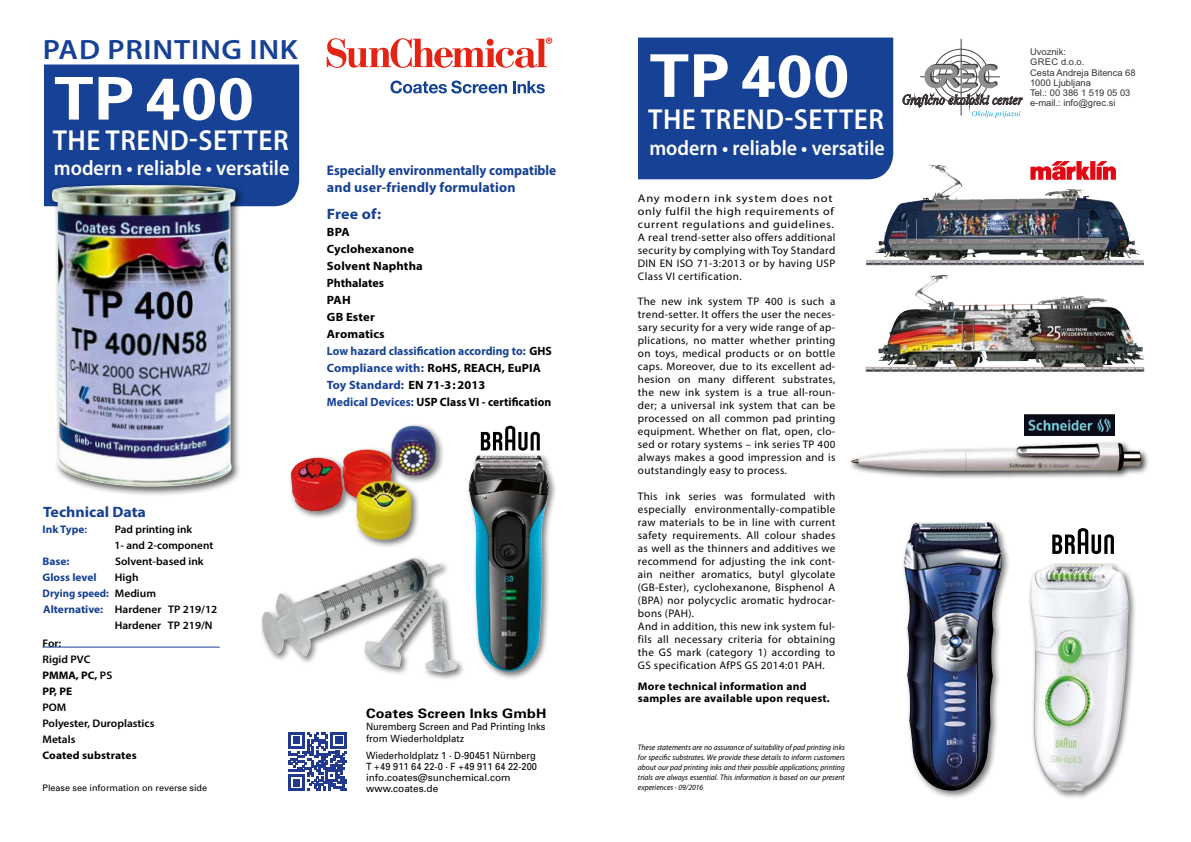
<style>
.page{position:relative;width:1191px;height:842px;background:#fff}
.page>*{position:absolute;margin:0;border:0;box-sizing:border-box;transform-origin:0 0}
.t1{font:700 59px "Univers";letter-spacing:.01em;color:#fff;scale:1.1 1}
.t2{font:600 29px "Myriad Pro";letter-spacing:.02em;color:#fff;scale:.94 1}
.t3{font:600 28px "Myriad Pro";letter-spacing:.025em;color:#164194;scale:1.1 1}
.t4{font:600 21px "Myriad Pro";color:#fff;scale:.95 1}
.t5{font:700 15px "Myriad Pro";color:#164194;scale:1.06 1}
.t6{font:700 14px/17px "Myriad Pro";color:#164194;scale:.95 1}
.t7{font:700 13px "Univers";letter-spacing:.01em;color:#000;scale:1.1 1}
.t8{font:700 12px/17px "Myriad Pro";letter-spacing:.005em;color:#000;scale:1.05 1}
.t9{font:11px/13px "Myriad Pro";letter-spacing:.03em;color:#000;text-align:justify}
.t10{font:11px/13px "Myriad Pro";letter-spacing:.03em;color:#000;scale:1.13 1}
.t11{font:600 11px/16px "Myriad Pro";color:#000;scale:1.04 1}
.t12{font:700 11px/12px "Myriad Pro";letter-spacing:.02em;color:#000;scale:1.05 1}
.t13{font:600 11px/16px "Myriad Pro";color:#000}
.t14{font:700 11px "Myriad Pro";color:#164194}
.t15{font:700 11px "Myriad Pro";color:#164194;scale:1.04 1}
.t16{font:10px/11px "Univers";color:#000;scale:.94 1}
.t17{font:10px/12px "Univers";color:#000;scale:.93 1}
.t18{font:9.2px/10.3px "Arial";color:#383336}
.t19{font:9px "Univers";color:#000}
.t20{font:italic 8px/10px "Myriad Pro";color:#000;text-align:justify;scale:.95 1}
.s1{color:#164194}
.s2{font-weight:600}
.s3{font-weight:600;color:#000}
.s4{font-weight:700;color:#164194}
.s5{font-weight:700}
</style>
<div class="page">
<div style="left:44px;top:64px;width:255px;height:142px;background:#164194"></div>
<svg style="left:327px;top:38px;width:224px;height:30px"></svg>
<svg style="left:390px;top:81px;width:117px;height:12px"></svg>
<svg style="left:513px;top:81px;width:32px;height:12px"></svg>
<svg style="left:288px;top:732px;width:59px;height:59px"></svg>
<div style="left:288px;top:422px;width:157px;height:127px;background:#000;opacity:.55"></div>
<img style="left:291px;top:425px;width:145px;height:115px">
<div style="left:259px;top:555px;width:206px;height:126px;background:#000;opacity:.55"></div>
<img style="left:262px;top:558px;width:195px;height:114px">
<div style="left:465px;top:452px;width:93px;height:228px;background:#000;opacity:.55"></div>
<img style="left:469px;top:455px;width:69px;height:27px">
<svg style="left:481px;top:426px;width:59px;height:25px"></svg>
<hr style="left:43px;top:647px;width:177px;height:1px;background:#164194">
<div style="left:48px;top:181px;width:197px;height:316px;background:#000;opacity:.65"></div>
<img style="left:51px;top:185px;width:185px;height:302px">
<div style="left:848px;top:440px;width:301px;height:40px;background:#000;opacity:.79"></div>
<img style="left:851px;top:443px;width:267px;height:28px">
<img style="left:1024px;top:414px;width:90px;height:21px">
<div style="left:900px;top:522px;width:111px;height:277px;background:#000;opacity:.55"></div>
<img style="left:903px;top:522px;width:99px;height:271px">
<svg style="left:1052px;top:528px;width:62px;height:26px"></svg>
<div style="left:1027px;top:564px;width:110px;height:236px;background:#000;opacity:.55"></div>
<img style="left:1030px;top:564px;width:98px;height:227px">
<svg style="left:1052px;top:161px;width:56px;height:4px"></svg>
<img style="left:866px;top:165px;width:278px;height:100px">
<img style="left:865px;top:275px;width:279px;height:97px">
<div style="left:638px;top:38px;width:255px;height:141px;background:#164194"></div>
<div style="left:938px;top:55px;width:45px;height:44px;border:1px solid #424242;border-radius:50%"></div>
<div style="left:945px;top:61px;width:32px;height:32px;border:1px solid #424242;border-radius:50%"></div>
<hr style="left:960px;top:39px;width:1px;height:76px;background:#424242">
<svg style="left:902px;top:64px;width:120px;height:54px"></svg>
<h3 class="t3" style="left:43px;top:32px;width:233px">PAD PRINTING INK</h3>
<h1 class="t1" style="left:54px;top:61px;width:183px">TP 400</h1>
<h2 class="t2" style="left:53px;top:122px;width:252px">THE TREND-SETTER</h2>
<h3 class="t4" style="left:54px;top:155px;width:249px">modern • reliable • versatile</h3>
<p class="t6" style="left:327px;top:161px;width:243px">Especially environmentally compatible and user-friendly formulation</p>
<h3 class="t5" style="left:327px;top:204px;width:53px">Free of:</h3>
<p class="t8" style="left:327px;top:223px;width:216px">BPA<br>Cyclohexanone<br>Solvent Naphtha<br>Phthalates<br>PAH<br>GB Ester<br>Aromatics<br><span class="s1">Low hazard classification according to:</span> GHS<br><span class="s1">Compliance with:</span> RoHS, REACH, EuPIA<br><span class="s1">Toy Standard:</span> EN 71-3: 2013<br><span class="s1">Medical Devices:</span> USP Class VI - certification</p>
<h3 class="t5" style="left:43px;top:502px;width:98px">Technical Data</h3>
<p class="t14" style="left:43px;top:522px;width:46px">Ink Type<span class="s2">:</span></p>
<p class="t13" style="left:115px;top:521px;width:100px">Pad printing ink<br>1- and 2-component</p>
<p class="t15" style="left:43px;top:554px;width:27px">Base:</p>
<p class="t11" style="left:115px;top:553px;width:87px">Solvent-based ink</p>
<p class="t15" style="left:43px;top:570px;width:53px">Gloss level</p>
<p class="t11" style="left:115px;top:569px;width:24px">High</p>
<p class="t14" style="left:43px;top:586px;width:115px">Drying speed: <span class="s3">Medium</span></p>
<p class="t11" style="left:43px;top:601px;width:169px"><span class="s4">Alternative:</span> Hardener TP 219/12</p>
<p class="t11" style="left:115px;top:617px;width:96px">Hardener TP 219/N</p>
<p class="t11" style="left:43px;top:635px;width:69px">For:<br>Rigid PVC<br><span class="s5">PMMA, PC,</span> PS<br><span class="s5">PP, PE</span></p>
<p class="t11" style="left:43px;top:699px;width:109px">POM<br>Polyester, Duroplastics<br>Metals</p>
<p class="t12" style="left:43px;top:748px;width:91px">Coated substrates</p>
<p class="t19" style="left:43px;top:782px;width:166px">Please see information on reverse side</p>
<p class="t7" style="left:366px;top:705px;width:165px">Coates Screen Inks GmbH</p>
<p class="t17" style="left:366px;top:720px;width:194px">Nuremberg Screen and Pad Printing Inks from Wiederholdplatz</p>
<p class="t16" style="left:366px;top:749px;width:183px">Wiederholdplatz 1 . D-90451 Nürnberg<br>T +49 911 64 22-0 . F +49 911 64 22-200 info.coates@sunchemical.com www.coates.de</p>
<h1 class="t1" style="left:649px;top:38px;width:183px">TP 400</h1>
<h2 class="t2" style="left:648px;top:101px;width:252px">THE TREND-SETTER</h2>
<h3 class="t4" style="left:649px;top:135px;width:249px">modern • reliable • versatile</h3>
<p class="t10" style="left:638px;top:191px;width:176px">Any modern ink system does not only fulfil the high requirements of current regulations and guidelines.<br>A real trend-setter also offers additional security by complying with Toy Standard DIN EN ISO 71-3:2013 or by having USP Class VI certification.</p>
<p class="t9" style="left:638px;top:294px;width:199px">The new ink system TP 400 is such a trend-setter. It offers the user the neces&shy;sary security for a very wide range of ap&shy;plications, no matter whether printing on toys, medical products or on bottle caps. Moreover, due to its excellent ad&shy;hesion on many different substrates, the new ink system is a true all-roun&shy;der; a universal ink system that can be processed on all common pad printing equipment. Whether on flat, open, clo&shy;sed or rotary systems – ink series TP 400 always makes a good impression and is outstandingly easy to process.</p>
<p class="t9" style="left:638px;top:489px;width:199px;text-align:left">This ink series was formulated with especially environmentally-compatible raw materials to be in line with current safety requirements. All colour shades as well as the thinners and additives we recommend for adjusting the ink cont&shy;ain neither aromatics, butyl glycolate (GB-Ester), cyclohexanone, Bisphenol A (BPA) nor polycyclic aromatic hydrocar&shy;bons (PAH).<br>And in addition, this new ink system ful&shy;fils all necessary criteria for obtaining the GS mark (category 1) according to GS specification AfPS GS 2014:01 PAH.</p>
<p class="t12" style="left:638px;top:680px;width:184px">More technical information and samples are available upon request.</p>
<p class="t20" style="left:638px;top:742px;width:219px">These statements are no assurance of suitability of pad printing inks for specific substrates. We provide these details to inform customers about our pad printing inks and their possible applications; printing trials are always essential. This information is based on our present experiences - 09/2016</p>
<p class="t18" style="left:1030px;top:47px;width:107px">Uvoznik:<br>GREC d.o.o.<br>Cesta Andreja Bitenca 68<br>1000 Ljubljana<br>Tel.: 00 386 1 519 05 03 e-mail.: info@grec.si</p>
</div>
